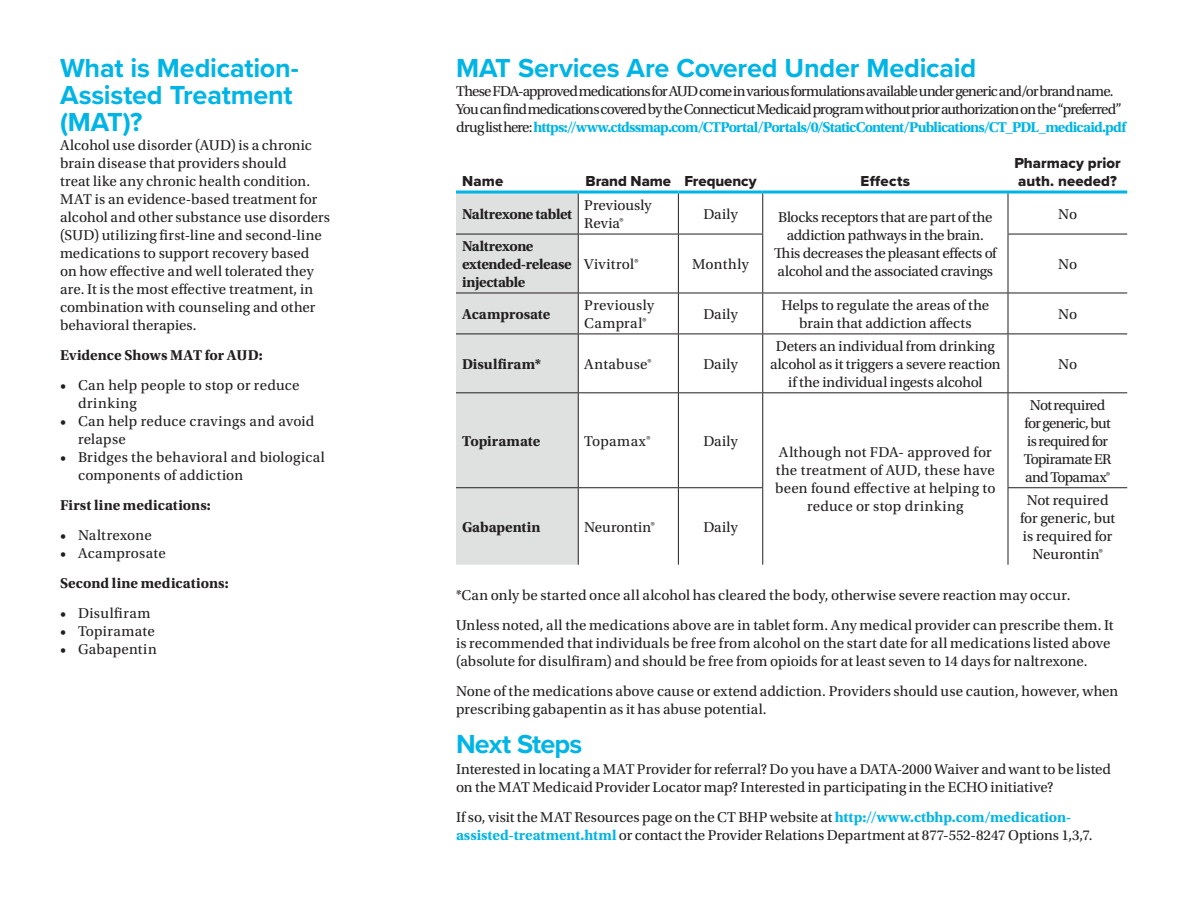
<style>
.page{position:relative;width:1188px;height:918px;background:#fff}
.page>*{position:absolute;margin:0;border:0;box-sizing:border-box;transform-origin:0 0}
.H1{font:700 27px/27px "Proxima Nova";letter-spacing:-.01em;color:#00b5e6}
.H1-2{font:700 27px "Proxima Nova";letter-spacing:-.03em;color:#00b5e6}
.Body_Copy{font:15px/18px "Utopia Std";letter-spacing:.005em;color:#231f20}
.Date{font:15px/18px "Utopia Std";letter-spacing:-.005em;color:#231f20;text-align:center}
.Body_Copy-2{font:15px/18px "Utopia Std";letter-spacing:-.055em;color:#231f20}
.Date-2{font:15px/18px "Utopia Std";letter-spacing:.015em;color:#231f20;text-align:center}
.Date-3{font:700 15px/18px "Utopia Std";letter-spacing:-.015em;color:#231f20}
.Body_Copy-3{font:700 15px "Utopia Std";letter-spacing:.005em;color:#231f20}
.Date-4{font:15px/18px "Utopia Std";letter-spacing:-.045em;color:#231f20;text-align:center}
.Date-5{font:15px/18px "Proxima Nova Extrabld";letter-spacing:.005em;color:#231f20}
.Date-6{font:15px "Utopia Std";letter-spacing:.02em;color:#231f20}
.Date-7{font:15px/18px "Utopia Std";letter-spacing:.025em;color:#231f20}
.Body_Copy-4{font:15px "Utopia Std";letter-spacing:.025em;color:#231f20}
.s1{font-weight:700;color:#00b5e6}
</style>
<div class="page">
<div style="left:456px;top:194px;width:122px;height:371px;background:#dfe0e0"></div>
<hr style="left:456px;top:191px;width:122px;height:3px;background:#00b5e6">
<hr style="left:578px;top:191px;width:100px;height:3px;background:#00b5e6">
<hr style="left:678px;top:191px;width:85px;height:3px;background:#00b5e6">
<hr style="left:763px;top:191px;width:245px;height:3px;background:#00b5e6">
<hr style="left:1008px;top:191px;width:119px;height:3px;background:#00b5e6">
<hr style="left:578px;top:194px;width:1px;height:40px;background:#231f20">
<hr style="left:678px;top:194px;width:1px;height:40px;background:#231f20">
<hr style="left:762px;top:194px;width:1px;height:40px;background:#231f20">
<hr style="left:1008px;top:194px;width:1px;height:40px;background:#231f20">
<hr style="left:578px;top:234px;width:1px;height:59px;background:#231f20">
<hr style="left:678px;top:234px;width:1px;height:59px;background:#231f20">
<hr style="left:762px;top:234px;width:1px;height:59px;background:#231f20">
<hr style="left:1008px;top:234px;width:1px;height:59px;background:#231f20">
<hr style="left:578px;top:293px;width:1px;height:41px;background:#231f20">
<hr style="left:678px;top:293px;width:1px;height:41px;background:#231f20">
<hr style="left:762px;top:293px;width:1px;height:41px;background:#231f20">
<hr style="left:1008px;top:293px;width:1px;height:41px;background:#231f20">
<hr style="left:578px;top:334px;width:1px;height:58px;background:#231f20">
<hr style="left:678px;top:334px;width:1px;height:58px;background:#231f20">
<hr style="left:762px;top:334px;width:1px;height:58px;background:#231f20">
<hr style="left:1008px;top:334px;width:1px;height:58px;background:#231f20">
<hr style="left:578px;top:393px;width:1px;height:94px;background:#231f20">
<hr style="left:678px;top:393px;width:1px;height:94px;background:#231f20">
<hr style="left:762px;top:393px;width:1px;height:94px;background:#231f20">
<hr style="left:1008px;top:393px;width:1px;height:94px;background:#231f20">
<hr style="left:456px;top:234px;width:122px;height:1px;background:#231f20">
<hr style="left:456px;top:293px;width:122px;height:1px;background:#231f20">
<hr style="left:456px;top:334px;width:122px;height:1px;background:#231f20">
<hr style="left:456px;top:392px;width:122px;height:1px;background:#231f20">
<hr style="left:456px;top:487px;width:122px;height:1px;background:#231f20">
<hr style="left:578px;top:234px;width:100px;height:1px;background:#231f20">
<hr style="left:678px;top:234px;width:85px;height:1px;background:#231f20">
<hr style="left:1008px;top:234px;width:119px;height:1px;background:#231f20">
<hr style="left:578px;top:293px;width:100px;height:1px;background:#231f20">
<hr style="left:678px;top:293px;width:85px;height:1px;background:#231f20">
<hr style="left:763px;top:293px;width:245px;height:1px;background:#231f20">
<hr style="left:1008px;top:293px;width:119px;height:1px;background:#231f20">
<hr style="left:578px;top:334px;width:100px;height:1px;background:#231f20">
<hr style="left:678px;top:334px;width:85px;height:1px;background:#231f20">
<hr style="left:763px;top:334px;width:245px;height:1px;background:#231f20">
<hr style="left:1008px;top:334px;width:119px;height:1px;background:#231f20">
<hr style="left:578px;top:392px;width:100px;height:1px;background:#231f20">
<hr style="left:678px;top:392px;width:85px;height:1px;background:#231f20">
<hr style="left:763px;top:392px;width:245px;height:1px;background:#231f20">
<hr style="left:1008px;top:392px;width:119px;height:1px;background:#231f20">
<hr style="left:578px;top:487px;width:100px;height:1px;background:#231f20">
<hr style="left:578px;top:488px;width:1px;height:77px;background:#231f20">
<hr style="left:678px;top:487px;width:85px;height:1px;background:#231f20">
<hr style="left:678px;top:488px;width:1px;height:77px;background:#231f20">
<hr style="left:762px;top:488px;width:1px;height:77px;background:#231f20">
<hr style="left:1008px;top:487px;width:119px;height:1px;background:#231f20">
<hr style="left:1008px;top:488px;width:1px;height:77px;background:#231f20">
<p class="H1" style="left:60px;top:53px;width:241px">What is Medication-<br>Assisted Treatment (MAT)?</p>
<p class="Body_Copy" style="left:60px;top:136px;width:272px">Alcohol use disorder (AUD) is a chronic brain disease that providers should<br>treat like any chronic health condition.<br>MAT is an evidence-based treatment for alcohol and other substance use disorders (SUD) utilizing first-line and second-line medications to support recovery based<br>on how effective and well tolerated they are. It is the most effective treatment, in combination with counseling and other behavioral therapies.</p>
<p class="Body_Copy-3" style="left:60px;top:346px;width:204px">Evidence Shows MAT for AUD:</p>
<p class="Body_Copy" style="left:78px;top:376px;width:223px;text-indent:-18px">• Can help people to stop or reduce drinking</p>
<p class="Body_Copy" style="left:78px;top:412px;width:238px;text-indent:-18px">• Can help reduce cravings and avoid relapse</p>
<p class="Body_Copy" style="left:78px;top:448px;width:248px;text-indent:-18px">• Bridges the behavioral and biological components of addiction</p>
<p class="Body_Copy-3" style="left:60px;top:496px;width:152px">First line medications:</p>
<p class="Body_Copy" style="left:60px;top:526px;width:93px">• Naltrexone</p>
<p class="Body_Copy" style="left:60px;top:544px;width:107px">• Acamprosate</p>
<p class="Body_Copy-3" style="left:60px;top:574px;width:170px">Second line medications:</p>
<p class="Body_Copy-4" style="left:60px;top:605px;width:92px">• Disulfiram</p>
<p class="Body_Copy" style="left:60px;top:622px;width:96px">• Topiramate</p>
<p class="Body_Copy" style="left:60px;top:640px;width:98px">• Gabapentin</p>
<p class="H1" style="left:456px;top:53px;width:522px">MAT Services Are Covered Under Medicaid</p>
<p class="Body_Copy-2" style="left:456px;top:82px;width:672px">These FDA-approved medications for AUD come in various formulations available under generic and/or brand name.<br>You can find medications covered by the Connecticut Medicaid program without prior authorization on the “preferred” drug list here: <span class="s1">https://www.ctdssmap.com/CTPortal/Portals/0/StaticContent/Publications/CT_PDL_medicaid.pdf</span></p>
<p class="Date-5" style="left:462px;top:172px;width:43px">Name</p>
<p class="Date-5" style="left:585px;top:172px;width:87px">Brand Name</p>
<p class="Date-5" style="left:684px;top:172px;width:74px">Frequency</p>
<p class="Date-5" style="left:861px;top:172px;width:51px">Effects</p>
<p class="Date-5" style="left:1014px;top:154px;width:108px">Pharmacy prior auth. needed?</p>
<p class="Date-3" style="left:462px;top:205px;width:112px">Naltrexone tablet</p>
<p class="Date" style="left:584px;top:196px;width:69px;text-align:left">Previously<br>Revia®</p>
<p class="Date" style="left:703px;top:205px;width:36px">Daily</p>
<p class="Date" style="left:774px;top:208px;width:224px">Blocks receptors that are part of the addiction pathways in the brain.<br>This decreases the pleasant effects of alcohol and the associated cravings</p>
<p class="Date" style="left:1058px;top:205px;width:21px">No</p>
<p class="Date-3" style="left:462px;top:237px;width:111px">Naltrexone extended-release injectable</p>
<p class="Date-6" style="left:584px;top:256px;width:56px">Vivitrol®</p>
<p class="Date-2" style="left:692px;top:255px;width:58px">Monthly</p>
<p class="Date" style="left:1058px;top:255px;width:21px">No</p>
<p class="Date-3" style="left:462px;top:305px;width:90px">Acamprosate</p>
<p class="Date-7" style="left:584px;top:296px;width:71px">Previously<br>Campral®</p>
<p class="Date" style="left:703px;top:305px;width:36px">Daily</p>
<p class="Date" style="left:782px;top:296px;width:209px">Helps to regulate the areas of the brain that addiction affects</p>
<p class="Date" style="left:1058px;top:305px;width:21px">No</p>
<p class="Date-3" style="left:462px;top:355px;width:81px">Disulfiram*</p>
<p class="Date-6" style="left:584px;top:356px;width:69px">Antabuse®</p>
<p class="Date" style="left:703px;top:355px;width:36px">Daily</p>
<p class="Date" style="left:770px;top:337px;width:232px">Deters an individual from drinking alcohol as it triggers a severe reaction if the individual ingests alcohol</p>
<p class="Date" style="left:1058px;top:355px;width:21px">No</p>
<p class="Date-3" style="left:462px;top:432px;width:80px">Topiramate</p>
<p class="Date-6" style="left:584px;top:433px;width:68px">Topamax®</p>
<p class="Date" style="left:703px;top:432px;width:36px">Daily</p>
<p class="Date-3" style="left:462px;top:518px;width:80px">Gabapentin</p>
<p class="Date" style="left:584px;top:518px;width:72px">Neurontin®</p>
<p class="Date" style="left:703px;top:518px;width:36px">Daily</p>
<p class="Date-2" style="left:775px;top:444px;width:222px">Although not FDA- approved for the treatment of AUD, these have been found effective at helping to reduce or stop drinking</p>
<p class="Date-4" style="left:1024px;top:396px;width:89px">Not required for generic, but is required for<br>Topiramate ER and Topamax®</p>
<p class="Date" style="left:1020px;top:491px;width:97px">Not required for generic, but is required for<br>Neurontin®</p>
<p class="Body_Copy" style="left:456px;top:586px;width:616px">*Can only be started once all alcohol has cleared the body, otherwise severe reaction may occur.</p>
<p class="Body_Copy" style="left:456px;top:616px;width:659px">Unless noted, all the medications above are in tablet form. Any medical provider can prescribe them. It is recommended that individuals be free from alcohol on the start date for all medications listed above (absolute for disulfiram) and should be free from opioids for at least seven to 14 days for naltrexone.</p>
<p class="Body_Copy" style="left:456px;top:682px;width:664px">None of the medications above cause or extend addiction. Providers should use caution, however, when prescribing gabapentin as it has abuse potential.</p>
<p class="H1-2" style="left:456px;top:724px;width:128px">Next Steps</p>
<p class="Body_Copy" style="left:456px;top:760px;width:657px">Interested in locating a MAT Provider for referral? Do you have a DATA-2000 Waiver and want to be listed on the MAT Medicaid Provider Locator map? Interested in participating in the ECHO initiative?</p>
<p class="Body_Copy" style="left:456px;top:808px;width:638px">If so, visit the MAT Resources page on the CT BHP website at <span class="s1">http://www.ctbhp.com/medication&shy;assisted-treatment.html</span> or contact the Provider Relations Department at 877-552-8247 Options 1,3,7.</p>
</div>
